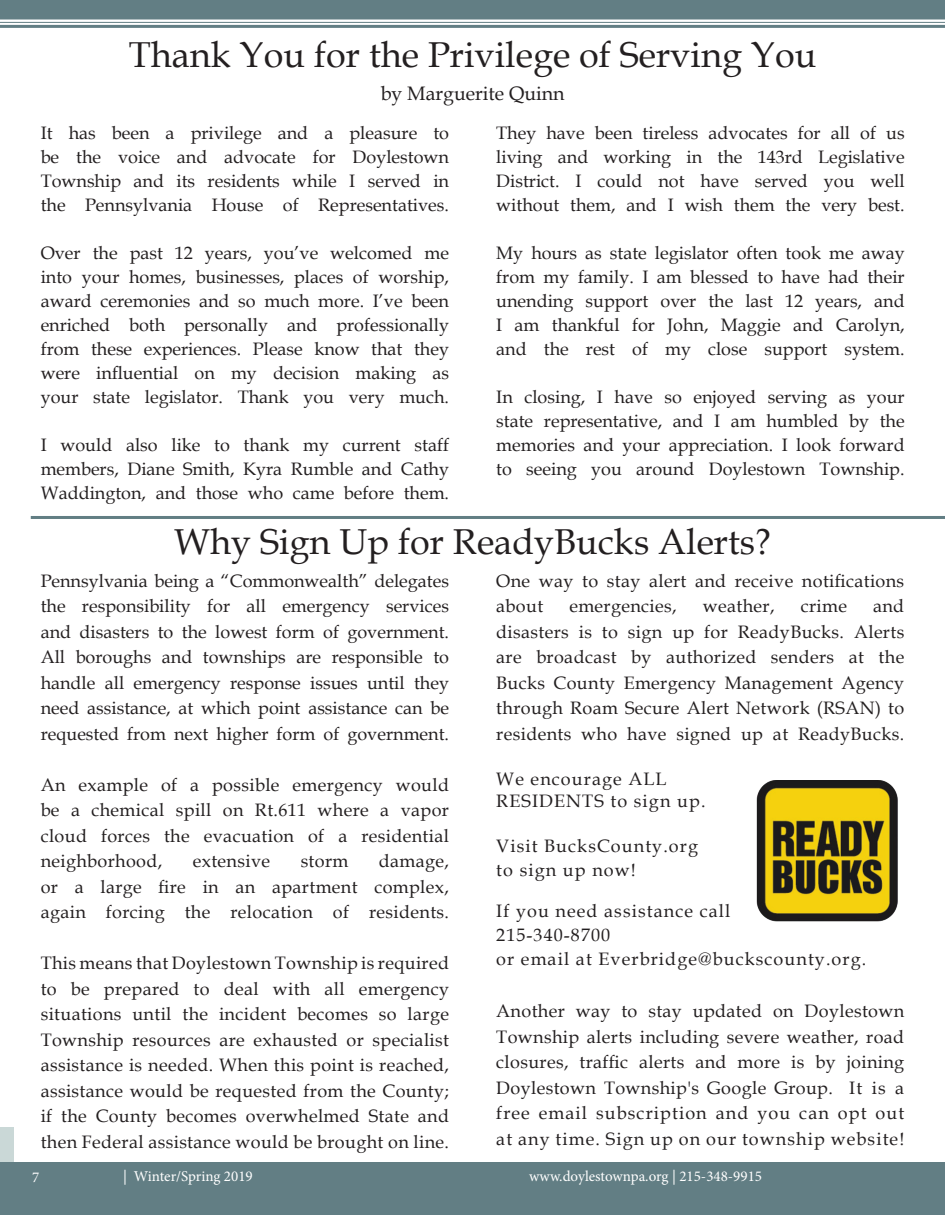
<style>
.page{position:relative;width:945px;height:1215px;background:#fff}
.page>*{position:absolute;margin:0;border:0;box-sizing:border-box;transform-origin:0 0}
.t1{font:36px "Book Antiqua";color:#231f20}
.t2{font:19.5px "Book Antiqua";color:#231f20}
.t3{font:18px/25.5px "Book Antiqua";letter-spacing:.02em;color:#231f20;text-align:justify}
.t4{font:18px/24px "Book Antiqua";letter-spacing:.06em;color:#231f20}
.t5{font:15px "Minion Pro";color:#fff}
</style>
<div class="page">
<div style="left:0;top:1162px;width:945px;height:53px;background:#627e84"></div>
<div style="left:0;top:1127px;width:14px;height:35px;background:#cad8d7"></div>
<div style="left:0;top:14px;width:945px;height:6px;background:#627e84"></div>
<hr style="left:0;top:22px;width:945px;height:1px;background:#627e84">
<hr style="left:0;top:25px;width:945px;height:3px;background:#627e84">
<div style="left:0;top:0;width:945px;height:14px;background:#627e84"></div>
<hr style="left:32px;top:516px;width:913px;height:3px;background:#627e84">
<img style="left:756px;top:781px;width:142px;height:141px">
<h1 class="t1" style="left:129px;top:30px;width:689px">Thank You for the Privilege of Serving You</h1>
<p class="t2" style="left:381px;top:80px;width:185px">by Marguerite Quinn</p>
<p class="t3" style="left:41px;top:120px;width:410px;line-height:24px">It has been a privilege and a pleasure to be the voice and advocate for Doylestown Township and its residents while I served in the Pennsylvania House of Representatives.</p>
<p class="t3" style="left:41px;top:240px;width:410px;line-height:24px">Over the past 12 years, you’ve welcomed me into your homes, businesses, places of worship, award ceremonies and so much more. I’ve been enriched both personally and professionally from these experiences. Please know that they were influential on my decision making as your state legislator. Thank you very much.</p>
<p class="t3" style="left:41px;top:432px;width:410px;line-height:24px">I would also like to thank my current staff members, Diane Smith, Kyra Rumble and Cathy Waddington, and those who came before them.</p>
<p class="t3" style="left:496px;top:120px;width:410px;line-height:24px">They have been tireless advocates for all of us living and working in the 143rd Legislative District. I could not have served you well without them, and I wish them the very best.</p>
<p class="t3" style="left:496px;top:240px;width:410px;line-height:24px">My hours as state legislator often took me away from my family. I am blessed to have had their unending support over the last 12 years, and I am thankful for John, Maggie and Carolyn, and the rest of my close support system.</p>
<p class="t3" style="left:496px;top:384px;width:410px;line-height:24px">In closing, I have so enjoyed serving as your state representative, and I am humbled by the memories and your appreciation. I look forward to seeing you around Doylestown Township.</p>
<h1 class="t1" style="left:174px;top:517px;width:599px">Why Sign Up for ReadyBucks Alerts?</h1>
<p class="t3" style="left:41px;top:568px;width:410px">Pennsylvania being a “Commonwealth” delegates the responsibility for all emergency services and disasters to the lowest form of government.<br>All boroughs and townships are responsible to handle all emergency response issues until they need assistance, at which point assistance can be requested from next higher form of government.</p>
<p class="t3" style="left:41px;top:772px;width:410px">An example of a possible emergency would be a chemical spill on Rt.611 where a vapor cloud forces the evacuation of a residential neighborhood,</p>
<p class="t3" style="left:496px;top:568px;width:409px">One way to stay alert and receive notifications about</p>
<p class="t3" style="left:496px;top:593px;width:410px;text-indent:377px">and disasters is to sign up for ReadyBucks. Alerts are broadcast by authorized senders at the Bucks County Emergency Management Agency through Roam Secure Alert Network (RSAN) to residents who have signed up at ReadyBucks.</p>
<p class="t4" style="left:496px;top:767px;width:211px;line-height:22.5px">We encourage ALL<br>RESIDENTS to sign up.</p>
<p class="t4" style="left:496px;top:834px;width:203px">Visit BucksCounty.org to sign up now!</p>
<p class="t4" style="left:496px;top:898px;width:372px">If you need assistance call<br>215-340-8700<br>or email at Everbridge@buckscounty.org.</p>
<p class="t3" style="left:496px;top:998px;width:410px">Another way to stay updated on Doylestown Township alerts including severe weather, road closures, traffic alerts and more is by joining Doylestown Township's Google Group. It is a free email subscription and you can opt out at any time. Sign up on our township website!</p>
<p class="t3" style="left:569px;top:593px;width:109px">emergencies,</p>
<p class="t3" style="left:703px;top:593px;width:73px">weather,</p>
<p class="t3" style="left:801px;top:593px;width:48px">crime</p>
<p class="t3" style="left:41px;top:848px;width:410px;text-indent:338px">damage, or a large fire in an apartment complex, again forcing the relocation of residents.</p>
<p class="t3" style="left:41px;top:950px;width:410px">This means that Doylestown Township is required to be prepared to deal with all emergency situations until the incident becomes so large Township resources are exhausted or specialist assistance is needed. When this point is reached, assistance would be requested from the County; if the County becomes overwhelmed State and then Federal assistance would be brought on line.</p>
<p class="t3" style="left:193px;top:848px;width:79px">extensive</p>
<p class="t3" style="left:301px;top:848px;width:49px">storm</p>
<p class="t5" style="left:32px;top:1168px;width:9px">7</p>
<p class="t5" style="left:123px;top:1166px;width:131px">| Winter/Spring 2019</p>
<p class="t5" style="left:529px;top:1166px;width:234px">www.doylestownpa.org | 215-348-9915</p>
</div>
